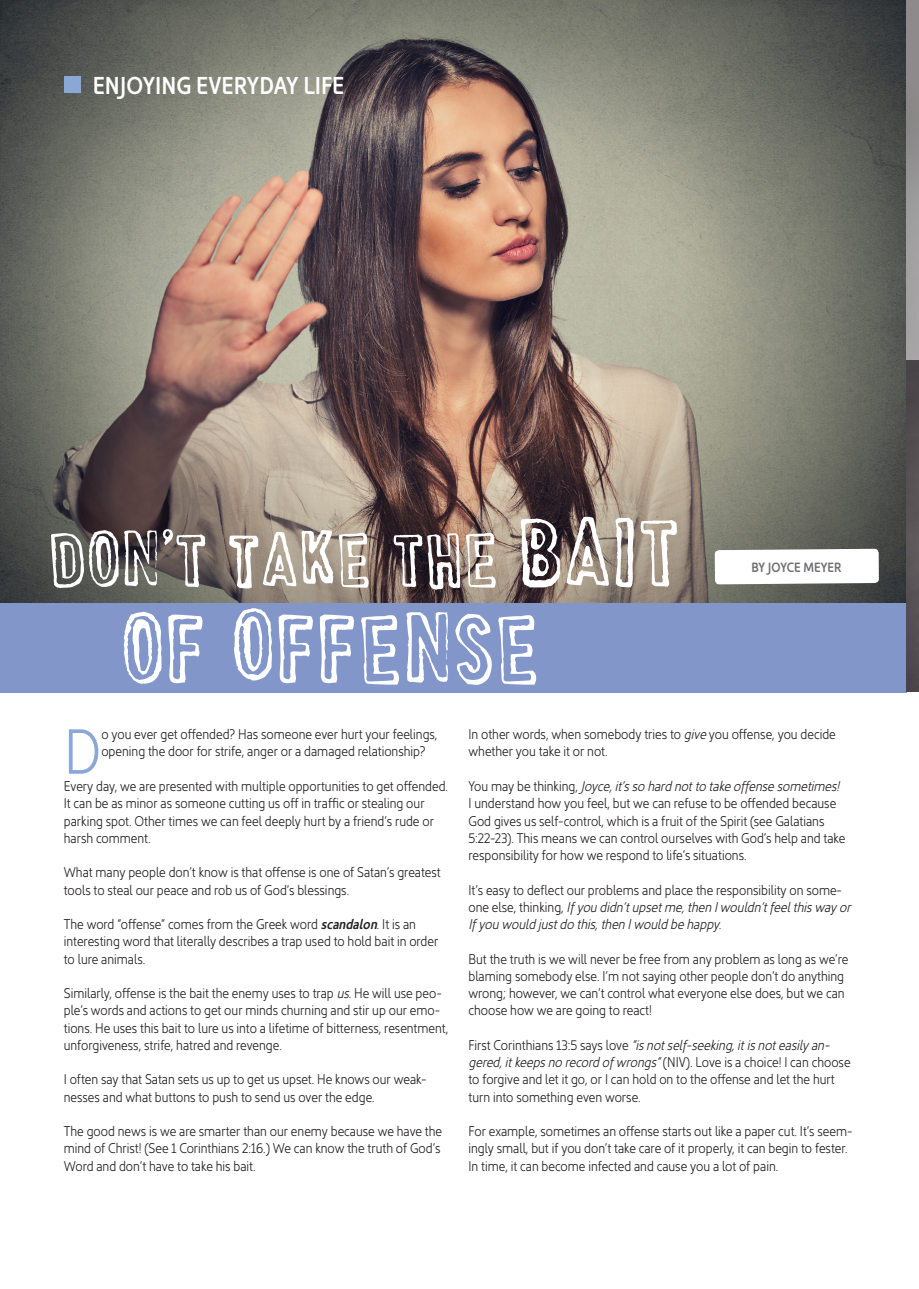
<style>
.page{position:relative;width:919px;height:1289px;background:#fff}
.page>*{position:absolute;margin:0;border:0;box-sizing:border-box;transform-origin:0 0}
.t1{font:90.45px "Cheapskate Outline";color:#fff}
.t2{font:71.4px "Cheapskate Outline";color:#fff}
.t3{font:64.2px "Kyrial Sans Pro Light Cond";color:#8aa7d6}
.t4{font:24.75px "Kyrial Sans Pro Semi Bold Cond";color:#fff}
.t5{font:14.25px/17.2px "Kyrial Sans Pro Light Cond";color:#231f20}
.t6{font:italic 14.25px/17.2px "Kyrial Sans Pro Light Cond";color:#231f20}
.t7{font:13.5px "Kyrial Sans Pro Semi Bold Cond";letter-spacing:-.01em;color:#6c6d70}
.s1{font-size:90.45px}
.s2{font-family:"Kyrial Sans Pro Semi Bold Cond Itali"}
.s3{font-style:italic}
.s4{font-style:normal}
</style>
<div class="page">
<img style="left:0;top:0;width:906px;height:603px">
<div style="left:64px;top:77px;width:17px;height:16px;background:#8aa7d6"></div>
<div style="left:0;top:603px;width:906px;height:89px;background:#8296c9"></div>
<svg style="left:714px;top:548px;width:164px;height:36px"></svg>
<img style="left:906px;top:361px;width:12px;height:330px">
<p class="t4" style="left:93px;top:67px;width:253px">ENJOYING EVERYDAY LIFE</p>
<p class="t2" style="left:51px;top:515px;width:633px">DON’T TAKE THE <span class="s1">BAIT</span></p>
<p class="t1" style="left:124px;top:593px;width:421px">OF OFFENSE</p>
<p class="t7" style="left:751px;top:557px;width:92px">BY JOYCE MEYER</p>
<p class="t3" style="left:64px;top:703px;width:39px">D</p>
<p class="t5" style="left:101px;top:724px;width:337px">o you ever get offended? Has someone ever hurt your feelings, opening the door for strife, anger or a damaged relationship?</p>
<p class="t5" style="left:64px;top:776px;width:386px">Every day, we are presented with multiple opportunities to get offended.<br>It can be as minor as someone cutting us off in traffic or stealing our parking spot. Other times we can feel deeply hurt by a friend’s rude or harsh comment.</p>
<p class="t5" style="left:64px;top:862px;width:378px">What many people don’t know is that offense is one of Satan’s greatest tools to steal our peace and rob us of God’s blessings.</p>
<p class="t5" style="left:64px;top:914px;width:376px">The word “offense” comes from the Greek word <span class="s2">scandalon</span>. It is an interesting word that literally describes a trap used to hold bait in order to lure animals.</p>
<p class="t5" style="left:64px;top:983px;width:386px">Similarly, offense is the bait the enemy uses to trap <span class="s3">us</span>. He will use peo&shy;ple’s words and actions to get our minds churning and stir up our emo&shy;tions. He uses this bait to lure us into a lifetime of bitterness, resentment, unforgiveness, strife, hatred and revenge.</p>
<p class="t5" style="left:64px;top:1069px;width:364px">I often say that Satan sets us up to get us upset. He knows our weak&shy;nesses and what buttons to push to send us over the edge.</p>
<p class="t5" style="left:64px;top:1121px;width:380px">The good news is we are smarter than our enemy because we have the mind of Christ! (See 1 Corinthians 2:16.) We can know the truth of God’s<br>Word and don’t have to take his bait.</p>
<p class="t5" style="left:468px;top:724px;width:369px">In other words, when somebody tries to <span class="s3">give</span> you offense, you decide whether you take it or not.</p>
<p class="t5" style="left:468px;top:776px;width:378px">You may be thinking, <span class="s3">Joyce, it’s so hard not to take offense sometimes!<br></span>I understand how you feel, but we can refuse to be offended because God gives us self-control, which is a fruit of the Spirit (see Galatians 5:22-23). This means we can control ourselves with God’s help and take responsibility for how we respond to life’s situations.</p>
<p class="t6" style="left:468px;top:879px;width:384px"><span class="s4">It’s easy to deflect our problems and place the responsibility on some&shy;one else, thinking,</span> If you didn’t upset me, then I wouldn’t feel this way or<br>If you would just do this, then I would be happy.</p>
<p class="t5" style="left:468px;top:948px;width:381px">But the truth is we will never be free from any problem as long as we’re blaming somebody else. I’m not saying other people don’t do anything wrong; however, we can’t control what everyone else does, but we can choose how we are going to react!</p>
<p class="t5" style="left:468px;top:1034px;width:383px">First Corinthians 13:5 says love <span class="s3">“is not self-seeking, it is not easily an&shy;gered, it keeps no record of wrongs”</span> (NIV). Love is a choice! I can choose to forgive and let it go, or I can hold on to the offense and let the hurt turn into something even worse.</p>
<p class="t5" style="left:468px;top:1121px;width:385px">For example, sometimes an offense starts out like a paper cut. It’s seem&shy;ingly small, but if you don’t take care of it properly, it can begin to fester.<br>In time, it can become infected and cause you a lot of pain.</p>
</div>
